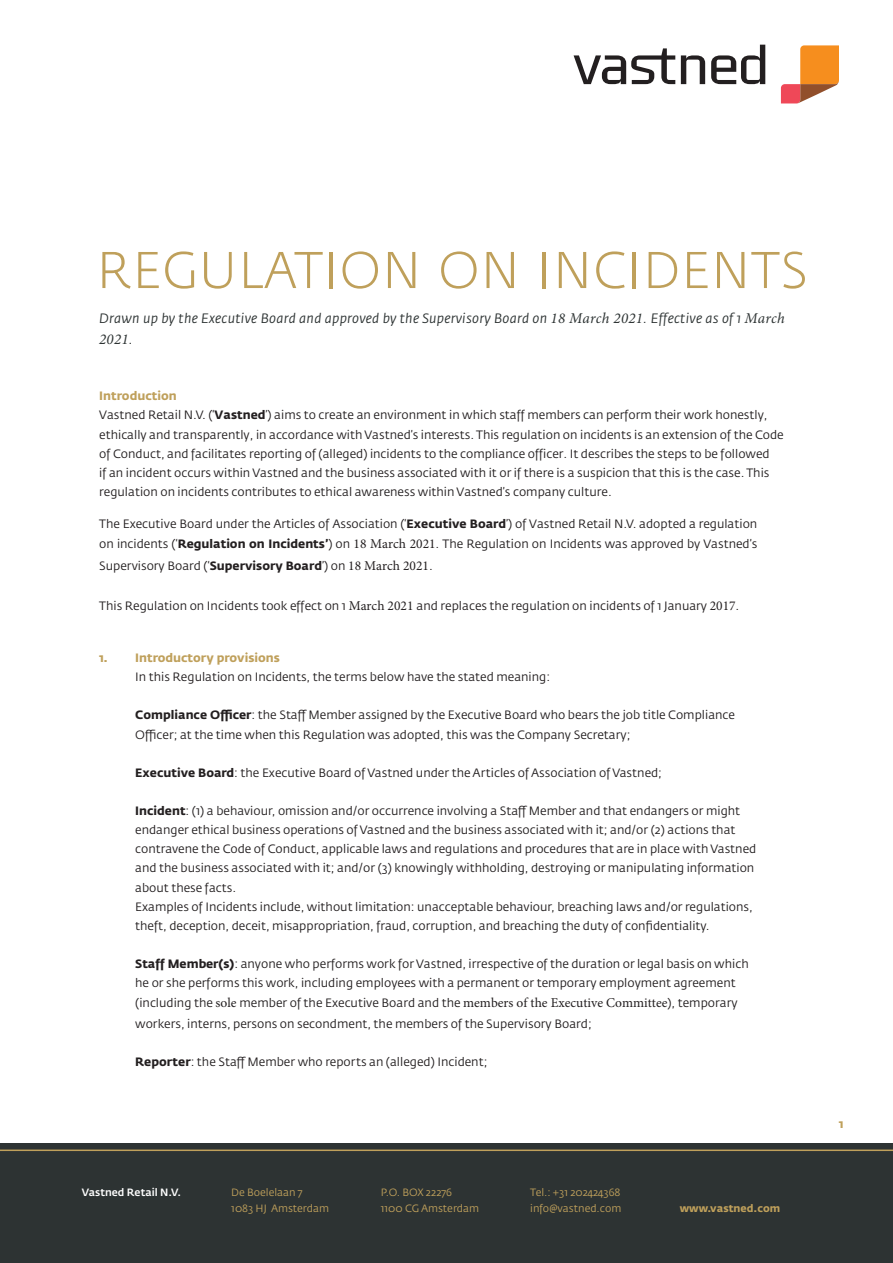
<style>
.page{position:relative;width:893px;height:1263px;background:#fff}
.page>*{position:absolute;margin:0;border:0;box-sizing:border-box;transform-origin:0 0}
.t1{font:300 51px "Fedra Sans Std";letter-spacing:.015em;color:#bfa05b}
.t2{font:italic 15px "Minion Pro";color:#2d3333}
.t3{font:italic 13.5px "Fedra Sans Std";letter-spacing:.02em;color:#2d3333}
.t4{font:12px/19.2px "Fedra Sans Std";color:#231f20}
.t5{font:700 12px "Fedra Sans Std";color:#bfa05b}
.t6{font:10.5px/16.5px "Fedra Sans Std";color:#bfa05b}
.t7{font:500 10.5px "Fedra Sans Std";color:#fff}
.t8{font:700 10.5px "Fedra Sans Std";color:#bfa05b}
.s1{font-family:"Minion Pro";font-size:15px}
.s2{font-family:"Fedra Sans Std";font-size:13.5px}
.s3{font-weight:700;color:#bfa05b}
.s4{font-weight:700}
.s5{font-family:"Minion Pro";font-size:13.5px}
</style>
<div class="page">
<svg style="left:681px;top:55px;width:24px;height:29px"></svg>
<svg style="left:711px;top:45px;width:54px;height:39px"></svg>
<svg style="left:574px;top:48px;width:101px;height:36px"></svg>
<svg style="left:781px;top:45px;width:58px;height:58px"></svg>
<div style="left:0;top:1144px;width:893px;height:119px;background:#2d3333"></div>
<hr style="left:0;top:1149px;width:893px;height:2px;background:#bfa05b">
<h1 class="t1" style="left:96px;top:238px;width:713px">REGULATION ON INCIDENTS</h1>
<p class="t3" style="left:99px;top:310px;width:687px">Drawn up by the Executive Board and approved by the Supervisory Board on <span class="s1">18 March 2021</span>. Effective as of 1 <span class="s1">March</span></p>
<p class="t2" style="left:99px;top:329px;width:35px">2021<span class="s2">.</span></p>
<p class="t4" style="left:99px;top:386px;width:686px"><span class="s3">Introduction<br></span>Vastned Retail N.V. (‘<span class="s4">Vastned</span>’) aims to create an environment in which staff members can perform their work honestly, ethically and transparently, in accordance with Vastned’s interests. This regulation on incidents is an extension of the Code of Conduct, and facilitates reporting of (alleged) incidents to the compliance officer. It describes the steps to be followed<br>if an incident occurs within Vastned and the business associated with it or if there is a suspicion that this is the case. This regulation on incidents contributes to ethical awareness within Vastned’s company culture.</p>
<p class="t4" style="left:99px;top:514px;width:660px;line-height:20.1px">The Executive Board under the Articles of Association (‘<span class="s4">Executive Board</span>’) of Vastned Retail N.V. adopted a regulation on incidents (‘<span class="s4">Regulation on Incidents’</span>) on <span class="s5">18 March 2021</span>. The Regulation on Incidents was approved by Vastned’s</p>
<p class="t4" style="left:99px;top:556px;width:335px">Supervisory Board (‘<span class="s4">Supervisory Board</span>’) on <span class="s5">18 March 2021</span>.</p>
<p class="t4" style="left:99px;top:597px;width:642px">This Regulation on Incidents took effect on 1 <span class="s5">March 2021</span> and replaces the regulation on incidents of 1 January <span class="s5">2017</span>.</p>
<p class="t5" style="left:99px;top:650px;width:182px">1. Introductory provisions</p>
<p class="t4" style="left:135px;top:667px;width:416px">In this Regulation on Incidents, the terms below have the stated meaning:</p>
<p class="t4" style="left:135px;top:706px;width:601px"><span class="s4">Compliance Officer</span>: the Staff Member assigned by the Executive Board who bears the job title Compliance<br>Officer; at the time when this Regulation was adopted, this was the Company Secretary;</p>
<p class="t4" style="left:135px;top:763px;width:528px"><span class="s4">Executive Board</span>: the Executive Board of Vastned under the Articles of Association of Vastned;</p>
<p class="t4" style="left:135px;top:801px;width:623px"><span class="s4">Incident</span>: (1) a behaviour, omission and/or occurrence involving a Staff Member and that endangers or might endanger ethical business operations of Vastned and the business associated with it; and/or (2) actions that contravene the Code of Conduct, applicable laws and regulations and procedures that are in place with Vastned and the business associated with it; and/or (3) knowingly withholding, destroying or manipulating information about these facts.<br>Examples of Incidents include, without limitation: unacceptable behaviour, breaching laws and/or regulations, theft, deception, deceit, misappropriation, fraud, corruption, and breaching the duty of confidentiality.</p>
<p class="t4" style="left:135px;top:954px;width:615px;line-height:20px"><span class="s4">Staff Member(s)</span>: anyone who performs work for Vastned, irrespective of the duration or legal basis on which he or she performs this work, including employees with a permanent or temporary employment agreement (including the <span class="s5">sole</span> member of the Executive Board and the <span class="s5">members of the Executive Committee</span>), temporary workers, interns, persons on secondment, the members of the Supervisory Board;</p>
<p class="t4" style="left:135px;top:1052px;width:354px"><span class="s4">Reporter</span>: the Staff Member who reports an (alleged) Incident;</p>
<p class="t7" style="left:82px;top:1185px;width:101px">Vastned Retail N.V.</p>
<p class="t6" style="left:231px;top:1184px;width:99px">De Boelelaan 7<br>1083 HJ Amsterdam</p>
<p class="t6" style="left:381px;top:1184px;width:100px">P.O. BOX 22276<br>1100 CG Amsterdam</p>
<p class="t6" style="left:530px;top:1184px;width:93px">Tel.: +31 202424368 info@vastned.com</p>
<p class="t8" style="left:680px;top:1202px;width:102px">www.vastned.com</p>
<p class="t5" style="left:839px;top:1116px;width:6px">1</p>
</div>
